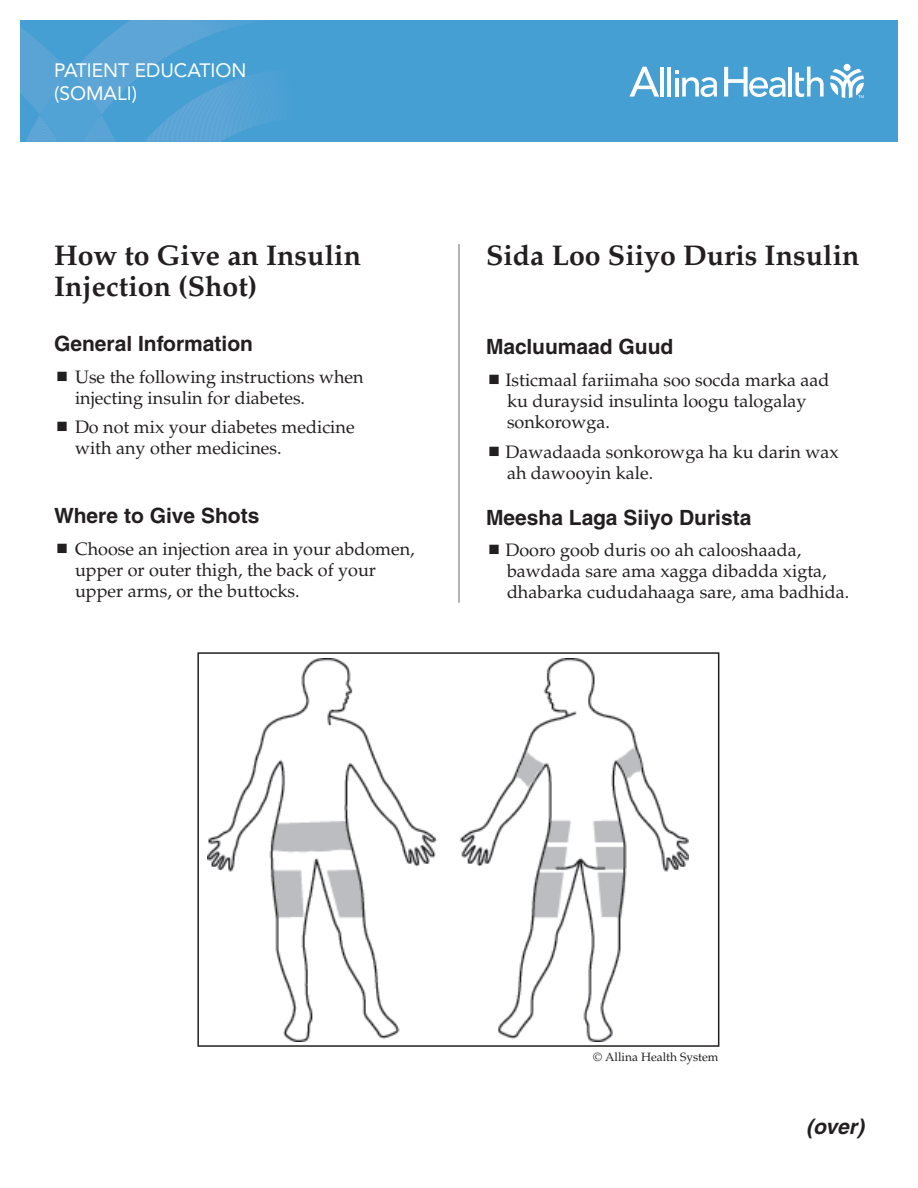
<style>
.page{position:relative;width:918px;height:1188px;background:#fff}
.page>*{position:absolute;margin:0;border:0;box-sizing:border-box;transform-origin:0 0}
.t1{font:700 28.5px/31.5px "Palatino";color:#231f20}
.Headline_after_bulle{font:700 21px "Helvetica";color:#231f20}
.Headline{font:700 21px "Helvetica";color:#231f20}
.t2{font:italic 700 21px "Helvetica";color:#231f20}
.Kicker{font:19.2px "Avenir LT Std";color:#fff}
.t3{font:18px/21px "Palatino";color:#231f20}
.Title__subhead{font:12px "Palatino";color:#231f20}
.s1{font-style:italic}
</style>
<div class="page">
<hr style="left:458px;top:244px;width:2px;height:359px;background:#76787b">
<div style="left:20px;top:20px;width:878px;height:122px;background:#459fd3"></div>
<svg style="left:20px;top:20px;width:257px;height:122px"></svg>
<svg style="left:830px;top:69px;width:34px;height:29px"></svg>
<div style="left:844px;top:64px;width:7px;height:7px;background:#fff;border-radius:50%"></div>
<hr style="left:660px;top:67px;width:4px;height:30px;background:#fff">
<hr style="left:667px;top:67px;width:4px;height:30px;background:#fff">
<hr style="left:789px;top:67px;width:3px;height:30px;background:#fff">
<svg style="left:795px;top:67px;width:29px;height:30px"></svg>
<svg style="left:675px;top:71px;width:42px;height:26px"></svg>
<svg style="left:629px;top:67px;width:30px;height:30px"></svg>
<svg style="left:724px;top:67px;width:62px;height:30px"></svg>
<img style="left:208px;top:658px;width:481px;height:384px">
<div style="left:197px;top:652px;width:522px;height:395px;border:2px solid #231f20"></div>
<p class="Kicker" style="left:54px;top:59px;width:194px">PATIENT EDUCATION</p>
<p class="Kicker" style="left:54px;top:82px;width:85px">(SOMALI)</p>
<p class="t1" style="left:54px;top:240px;width:309px">How to Give an Insulin<br>Injection (Shot)</p>
<p class="Headline" style="left:54px;top:331px;width:201px">General Information</p>
<p class="t3" style="left:75px;top:366px;width:290px">Use the following instructions when injecting insulin for diabetes.</p>
<p class="t3" style="left:75px;top:417px;width:281px">Do not mix your diabetes medicine with any other medicines.</p>
<p class="Headline_after_bulle" style="left:54px;top:503px;width:207px">Where to Give Shots</p>
<p class="t3" style="left:75px;top:538px;width:341px">Choose an injection area in your abdomen, upper or outer thigh, the back of your upper arms, or the buttocks.</p>
<p class="t1" style="left:486px;top:240px;width:375px">Sida Loo Siiyo Duris Insulin</p>
<p class="Headline" style="left:486px;top:334px;width:189px">Macluumaad Guud</p>
<p class="t3" style="left:506px;top:370px;width:326px">Isticmaal fariimaha soo socda marka aad ku duraysid insulinta loogu talogalay sonkorowga.</p>
<p class="t3" style="left:506px;top:441px;width:335px">Dawadaada sonkorowga ha ku darin wax ah dawooyin kale.</p>
<p class="Headline_after_bulle" style="left:486px;top:504px;width:267px">Meesha Laga Siiyo Durista</p>
<p class="t3" style="left:506px;top:540px;width:345px">Dooro goob duris oo ah calooshaada, bawdada sare ama xagga dibadda xigta, dhabarka cududahaaga sare, ama badhida.</p>
<p class="Title__subhead" style="left:593px;top:1050px;width:127px"><span class="s1">©</span> Allina Health System</p>
<p class="t2" style="left:806px;top:1114px;width:59px">(over)</p>
</div>
